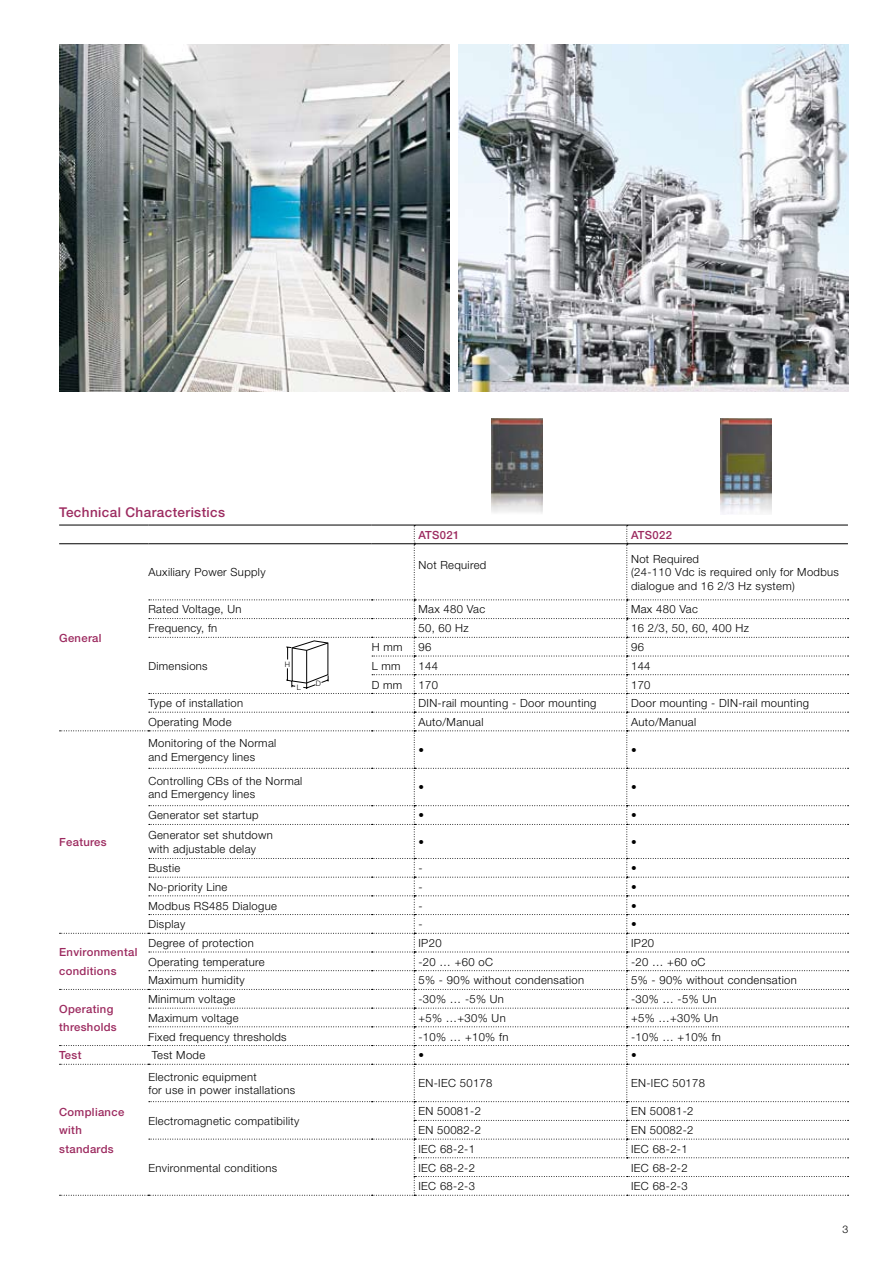
<style>
.page{position:relative;width:893px;height:1263px;background:#fff}
.page>*{position:absolute;margin:0;border:0;box-sizing:border-box;transform-origin:0 0}
.t1{font:500 13.5px "Helvetica Neue LT";letter-spacing:.03em;color:#9c2a5f}
.t2{font:300 11.25px/13.5px "Helvetica Neue LT";letter-spacing:.03em;color:#000}
.t3{font:500 11.25px/18.6px "Helvetica Neue LT";letter-spacing:.03em;color:#9c2a5f}
.t4{font:300 10.5px "Helvetica Neue LT";color:#000}
.t5{font:300 7.5px "Helvetica Neue LT";color:#000}
</style>
<div class="page">
<hr style="left:59px;top:525px;width:89px;height:1px;background:#000">
<hr style="left:59px;top:543px;width:89px;height:1px;background:#000">
<svg style="left:60px;top:525px;width:789px;height:671px"></svg>
<img style="left:721px;top:419px;width:50px;height:95px">
<img style="left:492px;top:419px;width:50px;height:94px">
<img style="left:458px;top:45px;width:390px;height:346px">
<img style="left:60px;top:45px;width:389px;height:346px">
<p class="t1" style="left:59px;top:504px;width:168px">Technical Characteristics</p>
<p class="t2" style="left:148px;top:565px;width:119px">Auxiliary Power Supply</p>
<p class="t3" style="left:418px;top:525px;width:42px">ATS021</p>
<p class="t3" style="left:631px;top:525px;width:42px">ATS022</p>
<p class="t2" style="left:418px;top:558px;width:69px">Not Required</p>
<p class="t2" style="left:631px;top:552px;width:209px">Not Required<br>(24-110 Vdc is required only for Modbus dialogue and 16 2/3 Hz system)</p>
<p class="t3" style="left:59px;top:628px;width:44px">General</p>
<p class="t3" style="left:59px;top:832px;width:49px">Features</p>
<p class="t3" style="left:59px;top:943px;width:80px">Environmental conditions</p>
<p class="t3" style="left:59px;top:999px;width:59px">Operating thresholds</p>
<p class="t2" style="left:148px;top:602px;width:95px">Rated Voltage, Un</p>
<p class="t2" style="left:418px;top:602px;width:68px">Max 480 Vac</p>
<p class="t2" style="left:631px;top:602px;width:68px">Max 480 Vac</p>
<p class="t2" style="left:148px;top:621px;width:70px">Frequency, fn</p>
<p class="t2" style="left:418px;top:621px;width:52px">50, 60 Hz</p>
<p class="t2" style="left:631px;top:621px;width:119px">16 2/3, 50, 60, 400 Hz</p>
<p class="t2" style="left:148px;top:659px;width:61px">Dimensions</p>
<p class="t2" style="left:372px;top:640px;width:32px">H mm</p>
<p class="t2" style="left:418px;top:640px;width:14px">96</p>
<p class="t2" style="left:631px;top:640px;width:14px">96</p>
<p class="t2" style="left:372px;top:659px;width:30px">L mm</p>
<p class="t2" style="left:418px;top:659px;width:21px">144</p>
<p class="t2" style="left:631px;top:659px;width:21px">144</p>
<p class="t2" style="left:372px;top:677px;width:32px">D mm</p>
<p class="t2" style="left:418px;top:677px;width:21px">170</p>
<p class="t2" style="left:631px;top:677px;width:21px">170</p>
<p class="t5" style="left:285px;top:659px;width:7px">H</p>
<p class="t5" style="left:316px;top:678px;width:7px">D</p>
<p class="t5" style="left:297px;top:682px;width:6px">L</p>
<p class="t2" style="left:148px;top:696px;width:96px">Type of installation</p>
<p class="t2" style="left:418px;top:696px;width:179px">DIN-rail mounting - Door mounting</p>
<p class="t2" style="left:631px;top:696px;width:179px">Door mounting - DIN-rail mounting</p>
<p class="t2" style="left:148px;top:715px;width:85px">Operating Mode</p>
<p class="t2" style="left:418px;top:715px;width:67px">Auto/Manual</p>
<p class="t2" style="left:631px;top:715px;width:67px">Auto/Manual</p>
<p class="t2" style="left:148px;top:736px;width:129px">Monitoring of the Normal and Emergency lines</p>
<p class="t2" style="left:418px;top:743px;width:7px">•</p>
<p class="t2" style="left:631px;top:743px;width:7px">•</p>
<p class="t2" style="left:148px;top:774px;width:155px">Controlling CBs of the Normal and Emergency lines</p>
<p class="t2" style="left:418px;top:780px;width:7px">•</p>
<p class="t2" style="left:631px;top:780px;width:7px">•</p>
<p class="t2" style="left:148px;top:808px;width:112px">Generator set startup</p>
<p class="t2" style="left:418px;top:808px;width:7px">•</p>
<p class="t2" style="left:631px;top:808px;width:7px">•</p>
<p class="t2" style="left:148px;top:828px;width:126px">Generator set shutdown with adjustable delay</p>
<p class="t2" style="left:418px;top:835px;width:7px">•</p>
<p class="t2" style="left:631px;top:835px;width:7px">•</p>
<p class="t2" style="left:148px;top:861px;width:33px">Bustie</p>
<p class="t2" style="left:418px;top:861px;width:6px">-</p>
<p class="t2" style="left:631px;top:861px;width:7px">•</p>
<p class="t2" style="left:148px;top:880px;width:81px">No-priority Line</p>
<p class="t2" style="left:418px;top:880px;width:6px">-</p>
<p class="t2" style="left:631px;top:880px;width:7px">•</p>
<p class="t2" style="left:148px;top:899px;width:130px">Modbus RS485 Dialogue</p>
<p class="t2" style="left:418px;top:899px;width:6px">-</p>
<p class="t2" style="left:631px;top:899px;width:7px">•</p>
<p class="t2" style="left:148px;top:917px;width:38px">Display</p>
<p class="t2" style="left:418px;top:917px;width:6px">-</p>
<p class="t2" style="left:631px;top:917px;width:7px">•</p>
<p class="t2" style="left:148px;top:936px;width:107px">Degree of protection</p>
<p class="t2" style="left:418px;top:936px;width:25px">IP20</p>
<p class="t2" style="left:631px;top:936px;width:25px">IP20</p>
<p class="t2" style="left:148px;top:955px;width:118px">Operating temperature</p>
<p class="t2" style="left:418px;top:955px;width:76px">-20 … +60 oC</p>
<p class="t2" style="left:631px;top:955px;width:76px">-20 … +60 oC</p>
<p class="t2" style="left:148px;top:973px;width:98px">Maximum humidity</p>
<p class="t2" style="left:418px;top:973px;width:167px">5% - 90% without condensation</p>
<p class="t2" style="left:631px;top:973px;width:167px">5% - 90% without condensation</p>
<p class="t2" style="left:148px;top:992px;width:89px">Minimum voltage</p>
<p class="t2" style="left:418px;top:992px;width:87px">-30% … -5% Un</p>
<p class="t2" style="left:631px;top:992px;width:87px">-30% … -5% Un</p>
<p class="t2" style="left:148px;top:1011px;width:92px">Maximum voltage</p>
<p class="t2" style="left:418px;top:1011px;width:89px">+5% …+30% Un</p>
<p class="t2" style="left:631px;top:1011px;width:89px">+5% …+30% Un</p>
<p class="t2" style="left:148px;top:1029px;width:140px">Fixed frequency thresholds</p>
<p class="t2" style="left:418px;top:1029px;width:91px">-10% … +10% fn</p>
<p class="t2" style="left:631px;top:1029px;width:91px">-10% … +10% fn</p>
<p class="t3" style="left:59px;top:1046px;width:24px">Test</p>
<p class="t2" style="left:152px;top:1048px;width:55px">Test Mode</p>
<p class="t2" style="left:418px;top:1048px;width:7px">•</p>
<p class="t2" style="left:631px;top:1048px;width:7px">•</p>
<p class="t3" style="left:59px;top:1102px;width:67px">Compliance with standards</p>
<p class="t2" style="left:148px;top:1069px;width:148px">Electronic equipment<br>for use in power installations</p>
<p class="t2" style="left:418px;top:1076px;width:75px">EN-IEC 50178</p>
<p class="t2" style="left:631px;top:1076px;width:75px">EN-IEC 50178</p>
<p class="t2" style="left:148px;top:1114px;width:152px">Electromagnetic compatibility</p>
<p class="t2" style="left:418px;top:1104px;width:64px">EN 50081-2</p>
<p class="t2" style="left:631px;top:1104px;width:64px">EN 50081-2</p>
<p class="t2" style="left:418px;top:1123px;width:64px">EN 50082-2</p>
<p class="t2" style="left:631px;top:1123px;width:64px">EN 50082-2</p>
<p class="t2" style="left:148px;top:1160px;width:130px">Environmental conditions</p>
<p class="t2" style="left:418px;top:1142px;width:58px">IEC 68-2-1</p>
<p class="t2" style="left:631px;top:1142px;width:58px">IEC 68-2-1</p>
<p class="t2" style="left:418px;top:1160px;width:58px">IEC 68-2-2</p>
<p class="t2" style="left:631px;top:1160px;width:58px">IEC 68-2-2</p>
<p class="t2" style="left:418px;top:1179px;width:58px">IEC 68-2-3</p>
<p class="t2" style="left:631px;top:1179px;width:58px">IEC 68-2-3</p>
<p class="t4" style="left:842px;top:1223px;width:7px">3</p>
</div>
